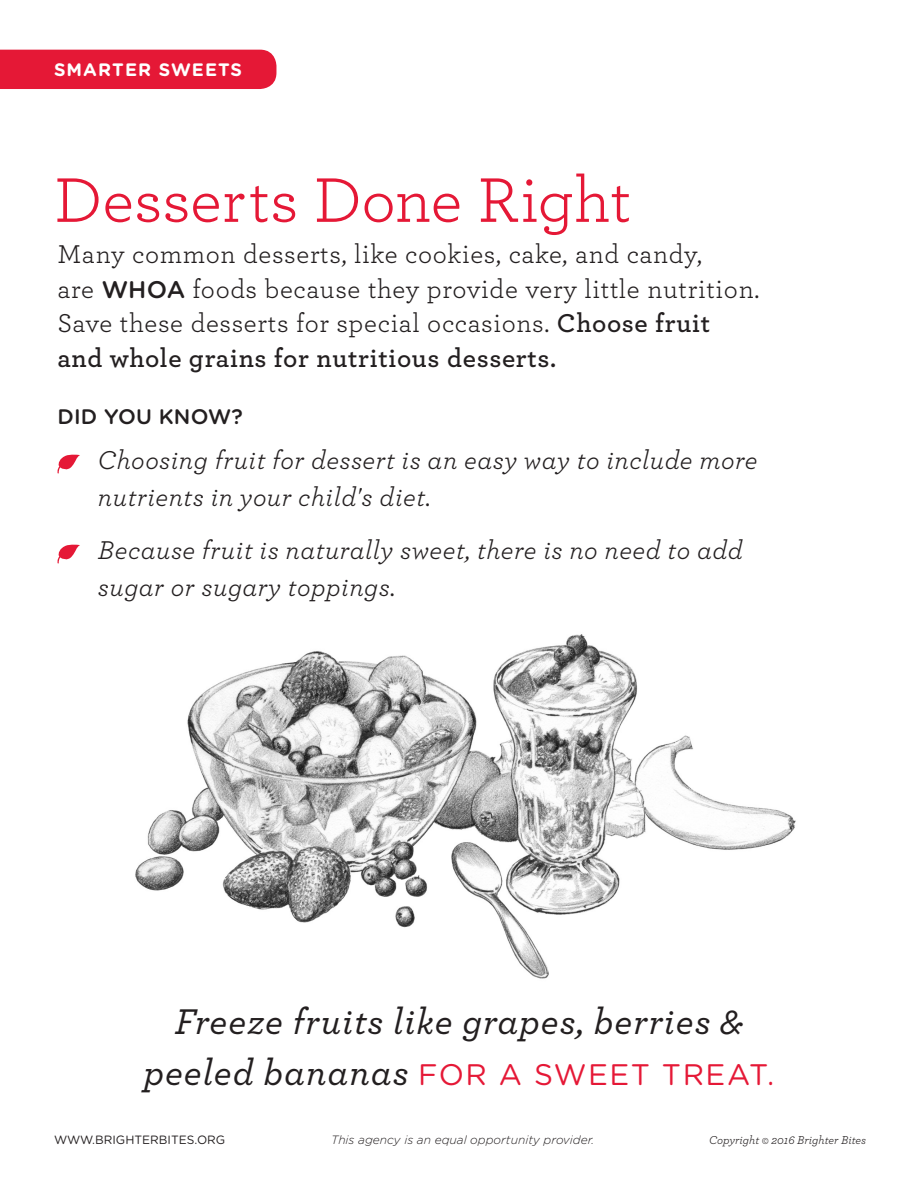
<style>
.page{position:relative;width:918px;height:1188px;background:#fff}
.page>*{position:absolute;margin:0;border:0;box-sizing:border-box;transform-origin:0 0}
.t1{font:66px "Archer";color:#e51836}
.t2{font:italic 500 37.5px "Archer";letter-spacing:.025em;color:#231f20}
.t3{font:29.7px "Gotham Rounded";letter-spacing:.05em;color:#e51836}
.t4{font:27px/34.5px "Archer";letter-spacing:.025em;color:#231f20}
.t5{font:italic 27px/37.5px "Archer";letter-spacing:.02em;color:#231f20}
.t6{font:500 21px "Gotham Rounded";letter-spacing:.01em;color:#231f20}
.t7{font:700 18px "Gotham Rounded";letter-spacing:.06em;color:#fff}
.t8{font:italic 300 12px "Gotham Rounded";color:#231f20}
.t9{font:italic 12px "Archer";color:#231f20}
.t10{font:12px "Gotham Rounded";color:#231f20}
.s1{font-family:"Gotham Rounded";font-weight:500;font-size:24px}
.s2{font-weight:600}
.s3{font-family:"Archer";font-weight:500;font-style:italic;font-size:37.5px;color:#231f20}
</style>
<div class="page">
<img style="left:135px;top:634px;width:661px;height:345px">
<svg style="left:57px;top:454px;width:23px;height:19px"></svg>
<svg style="left:57px;top:544px;width:23px;height:19px"></svg>
<div style="left:0;top:50px;width:276px;height:39px;background:#e51836"></div>
<p class="t7" style="left:54px;top:56px;width:190px">SMARTER SWEETS</p>
<p class="t1" style="left:54px;top:154px;width:579px">Desserts Done Right</p>
<p class="t4" style="left:57px;top:236px;width:703px">Many common desserts, like cookies, cake, and candy,<br>are <span class="s1">WHOA</span> foods because they provide very little nutrition.<br>Save these desserts for special occasions. <span class="s2">Choose fruit and whole grains for nutritious desserts.</span></p>
<p class="t6" style="left:57px;top:401px;width:187px">DID YOU KNOW?</p>
<p class="t5" style="left:98px;top:440px;width:661px">Choosing fruit for dessert is an easy way to include more nutrients in your child's diet.</p>
<p class="t5" style="left:98px;top:530px;width:646px">Because fruit is naturally sweet, there is no need to add sugar or sugary toppings.</p>
<p class="t2" style="left:175px;top:994px;width:570px">Freeze fruits like grapes, berries &amp;</p>
<p class="t3" style="left:144px;top:1054px;width:632px"><span class="s3">peeled bananas</span> FOR A SWEET TREAT.</p>
<p class="t10" style="left:54px;top:1131px;width:173px">WWW.BRIGHTERBITES.ORG</p>
<p class="t8" style="left:331px;top:1131px;width:265px">This agency is an equal opportunity provider.</p>
<p class="t9" style="left:709px;top:1131px;width:158px">Copyright © 2016 Brighter Bites</p>
</div>
